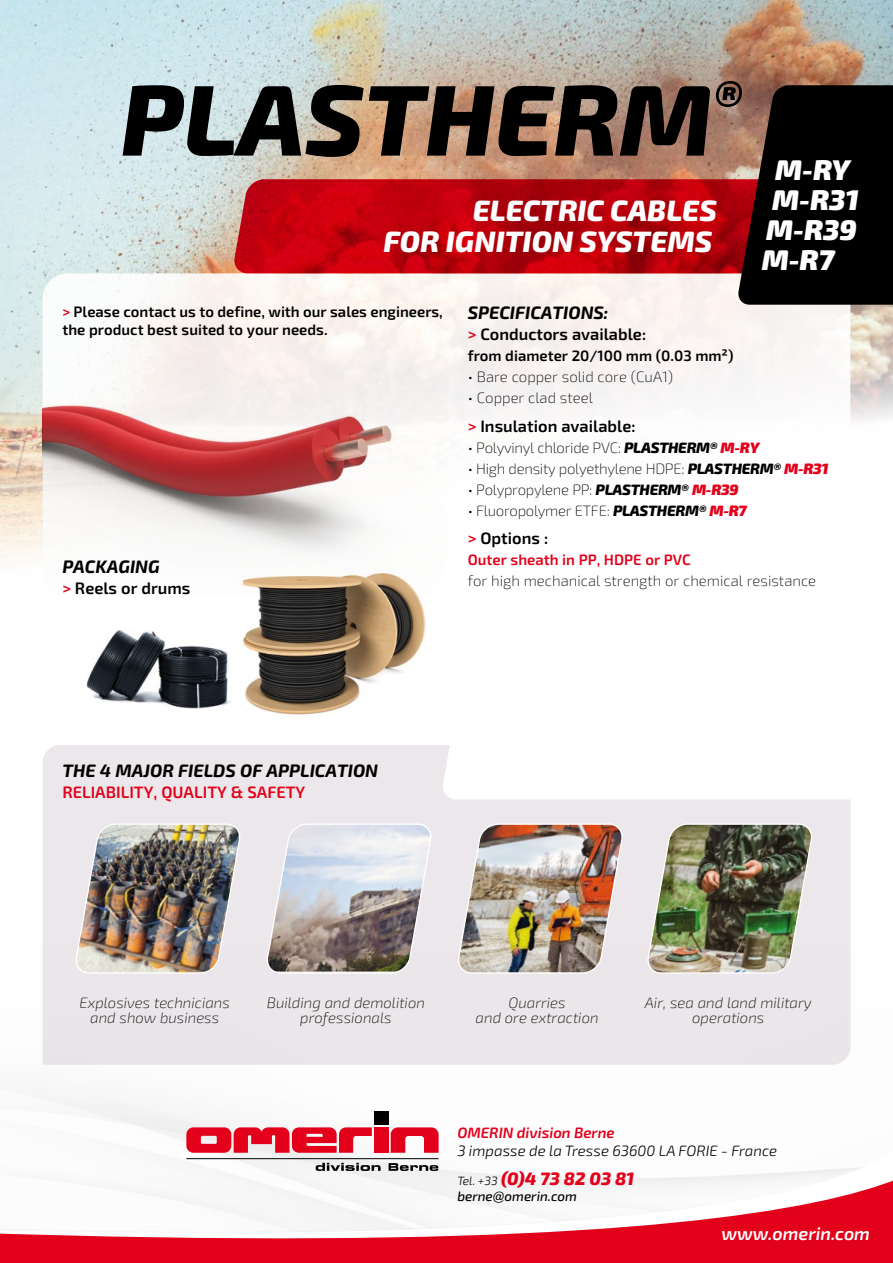
<style>
.page{position:relative;width:893px;height:1263px;background:#fff}
.page>*{position:absolute;margin:0;border:0;box-sizing:border-box;transform-origin:0 0}
.t1{font:italic 800 100.5px "Exo 2";color:#000}
.t2{font:italic 800 29.4px/31.2px "Exo 2";color:#fff;text-align:right}
.t3{font:italic 900 28.5px "Exo 2";color:#fff}
.t4{font:italic 700 18px "Exo 2";color:#000}
.t5{font:italic 800 18px "Exo 2";color:#e2001a}
.t6{font:italic 600 18px "Exo 2";color:#fff}
.t7{font:600 16.5px "Exo 2";color:#000}
.t8{font:600 16.5px "Exo 2";color:#e2001a}
.t9{font:200 15px "Exo 2";letter-spacing:-.01em;color:#000}
.t10{font:italic 200 15px/15px "Exo 2";color:#000;text-align:center}
.t11{font:600 15px/18px "Exo 2";color:#000}
.t12{font:italic 300 15px "Exo 2";color:#000}
.t13{font:600 15px "Exo 2";color:#e2001a}
.t14{font:italic 600 15px "Exo 2";color:#e2001a}
.t15{font:italic 500 13.5px "Exo 2";color:#000}
.s1{color:#e2001a}
.s2{font-weight:800;font-style:italic}
.s3{font-weight:900;font-style:italic;color:#e2001a}
.s4{font-weight:300;font-size:12px;color:#000}
.s5{font-family:"Dax";font-weight:700;font-style:normal}
</style>
<div class="page">
<img style="left:0;top:0;width:893px;height:568px">
<div style="left:43px;top:745px;width:807px;height:194px;background:#ece7ea"></div>
<img style="left:28px;top:939px;width:823px;height:179px">
<div style="left:43px;top:273px;width:807px;height:380px;background:linear-gradient(to right,#faf6f3,#fdfbfa);border-radius:26px"></div>
<img style="left:72px;top:823px;width:172px;height:151px">
<svg style="left:263px;top:823px;width:172px;height:151px;background:#bdbabc"></svg>
<svg style="left:232px;top:179px;width:504px;height:94px;background:#ba040f"></svg>
<img style="left:454px;top:823px;width:172px;height:151px">
<svg style="left:439px;top:745px;width:411px;height:55px"></svg>
<img style="left:644px;top:823px;width:172px;height:151px">
<div style="left:374px;top:1112px;width:14px;height:13px;background:#000"></div>
<svg style="left:111px;top:1118px;width:323px;height:10px"></svg>
<svg style="left:0;top:1128px;width:893px;height:135px"></svg>
<svg style="left:736px;top:85px;width:157px;height:220px;background:#160b0a"></svg>
<img style="left:76px;top:619px;width:147px;height:90px">
<img style="left:223px;top:593px;width:210px;height:122px">
<img style="left:43px;top:367px;width:402px;height:226px">
<h1 class="t1" style="left:121px;top:59px;width:623px">PLASTHERM<sup>®</sup></h1>
<h2 class="t2" style="left:383px;top:195px;width:335px">ELECTRIC CABLES<br>FOR IGNITION SYSTEMS</h2>
<h3 class="t3" style="left:775px;top:152px;width:76px">M-RY</h3>
<h3 class="t3" style="left:772px;top:182px;width:88px">M-R31</h3>
<h3 class="t3" style="left:766px;top:212px;width:92px">M-R39</h3>
<h3 class="t3" style="left:762px;top:242px;width:74px">M-R7</h3>
<p class="t11" style="left:62px;top:303px;width:382px"><span class="s1">&gt;</span> Please contact us to define, with our sales engineers, the product best suited to your needs.</p>
<p class="t4" style="left:62px;top:556px;width:99px">PACKAGING</p>
<p class="t7" style="left:62px;top:579px;width:130px"><span class="s1">&gt;</span> Reels or drums</p>
<p class="t4" style="left:468px;top:302px;width:142px">SPECIFICATIONS:</p>
<p class="t7" style="left:468px;top:325px;width:180px"><span class="s1">&gt;</span> Conductors available:</p>
<p class="t11" style="left:468px;top:347px;width:267px">from diameter 20/100 mm (0.03 mm²)</p>
<p class="t9" style="left:468px;top:368px;width:207px">• Bare copper solid core (CuA1)</p>
<p class="t9" style="left:468px;top:389px;width:127px">• Copper clad steel</p>
<p class="t7" style="left:468px;top:416px;width:169px"><span class="s1">&gt;</span> Insulation available:</p>
<p class="t9" style="left:468px;top:439px;width:293px">• Polyvinyl chloride PVC: <span class="s2">PLASTHERM®</span> <span class="s3">M-RY</span></p>
<p class="t9" style="left:468px;top:460px;width:362px">• High density polyethylene HDPE: <span class="s2">PLASTHERM®</span> <span class="s3">M-R31</span></p>
<p class="t9" style="left:468px;top:481px;width:272px">• Polypropylene PP: <span class="s2">PLASTHERM®</span> <span class="s3">M-R39</span></p>
<p class="t9" style="left:468px;top:502px;width:280px">• Fluoropolymer ETFE: <span class="s2">PLASTHERM®</span> <span class="s3">M-R7</span></p>
<p class="t7" style="left:468px;top:529px;width:82px"><span class="s1">&gt;</span> Options :</p>
<p class="t13" style="left:468px;top:551px;width:225px">Outer sheath in PP, HDPE or PVC</p>
<p class="t9" style="left:468px;top:572px;width:350px">for high mechanical strength or chemical resistance</p>
<p class="t4" style="left:62px;top:760px;width:317px">THE 4 MAJOR FIELDS OF APPLICATION</p>
<p class="t8" style="left:62px;top:782px;width:244px">RELIABILITY, QUALITY &amp; SAFETY</p>
<p class="t10" style="left:80px;top:995px;width:152px">Explosives technicians and show business</p>
<p class="t10" style="left:267px;top:995px;width:159px">Building and demolition professionals</p>
<p class="t10" style="left:476px;top:995px;width:124px">Quarries<br>and ore extraction</p>
<p class="t10" style="left:645px;top:995px;width:168px">Air, sea and land military operations</p>
<p class="t14" style="left:457px;top:1123px;width:159px">OMERIN division Berne</p>
<p class="t12" style="left:457px;top:1141px;width:321px">3 impasse de la Tresse 63600 LA FORIE - France</p>
<p class="t5" style="left:457px;top:1167px;width:179px"><span class="s4">Tel. +33</span> (0)4 73 82 03 81</p>
<p class="t15" style="left:457px;top:1188px;width:121px">berne<span class="s5">@</span>omerin.com</p>
<p class="t6" style="left:721px;top:1222px;width:150px">www.omerin.com</p>
</div>
